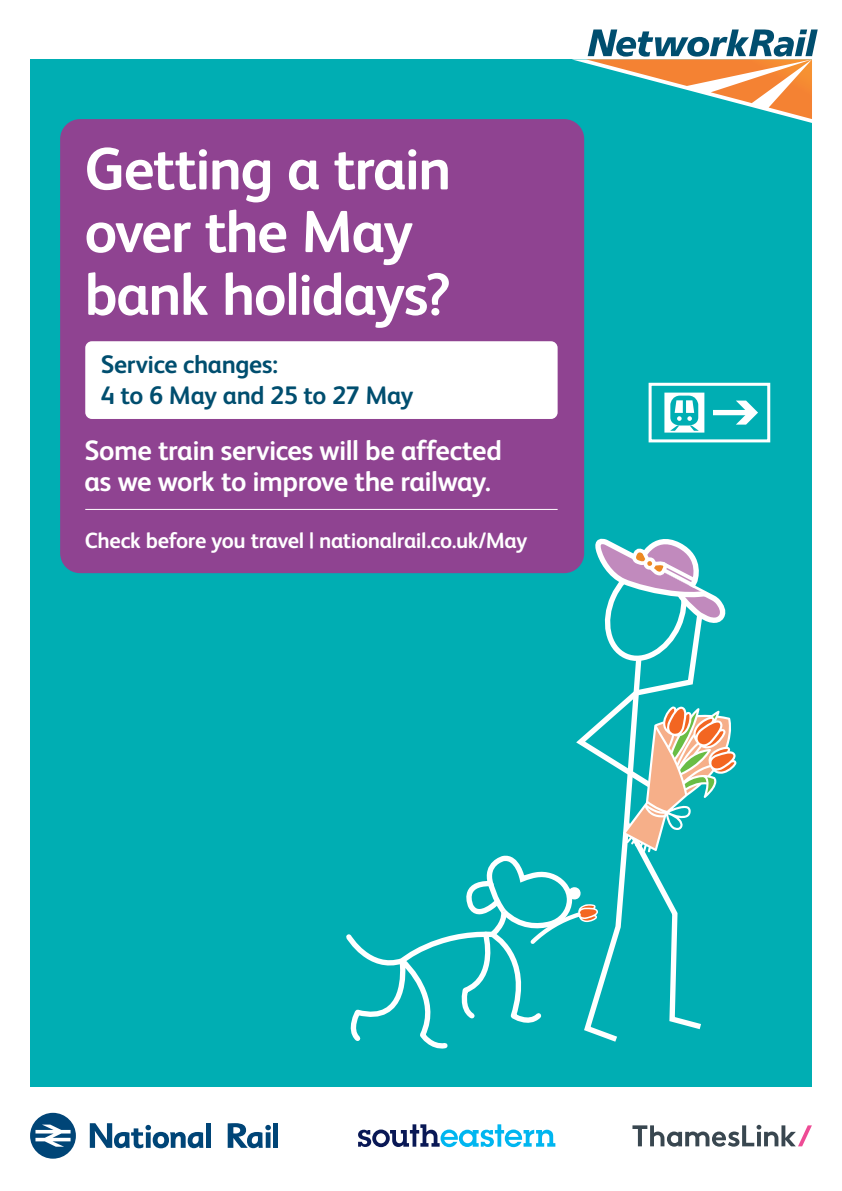
<style>
.page{position:relative;width:842px;height:1191px;background:#fff}
.page>*{position:absolute;margin:0;border:0;box-sizing:border-box;transform-origin:0 0}
.t1{font:700 59.5px/62.7px "Network Rail Sans";letter-spacing:-.03em;color:#fff}
.t2{font:700 28px/30.7px "Network Rail Sans";letter-spacing:-.02em;color:#fff}
.t3{font:700 25.4px/30.8px "Network Rail Sans";letter-spacing:-.015em;color:#004e6f}
.t4{font:700 22px "Network Rail Sans";letter-spacing:-.02em;color:#fff}
</style>
<div class="page">
<div style="left:30px;top:60px;width:782px;height:1026px;background:#00aeb3"></div>
<svg style="left:572px;top:29px;width:246px;height:94px"></svg>
<div style="left:60px;top:119px;width:524px;height:454px;background:#8f4391;border-radius:20px"></div>
<hr style="left:85px;top:509px;width:473px;height:1px;background:#fff">
<div style="left:85px;top:341px;width:473px;height:78px;background:#fff;border-radius:7px"></div>
<svg style="left:346px;top:539px;width:390px;height:509px"></svg>
<div style="left:649px;top:383px;width:121px;height:59px;border:3px solid #fff"></div>
<svg style="left:736px;top:400px;width:22px;height:24px"></svg>
<div style="left:713px;top:410px;width:35px;height:5px;background:#fff"></div>
<svg style="left:664px;top:392px;width:40px;height:40px"></svg>
<svg style="left:30px;top:1112px;width:46px;height:46px"></svg>
<svg style="left:90px;top:1123px;width:113px;height:25px"></svg>
<div style="left:206px;top:1123px;width:5px;height:24px;background:#004577"></div>
<svg style="left:228px;top:1123px;width:43px;height:25px"></svg>
<div style="left:273px;top:1123px;width:5px;height:24px;background:#004577"></div>
<svg style="left:358px;top:1124px;width:197px;height:23px"></svg>
<svg style="left:632px;top:1124px;width:180px;height:22px"></svg>
<h1 class="t1" style="left:85px;top:135px;width:368px">Getting a train over the May bank holidays?</h1>
<p class="t3" style="left:101px;top:348px;width:314px">Service changes:<br>4 to 6 May and 25 to 27 May</p>
<p class="t2" style="left:85px;top:434px;width:419px">Some train services will be affected as we work to improve the railway.</p>
<p class="t4" style="left:85px;top:526px;width:444px">Check before you travel | nationalrail.co.uk/May</p>
</div>
